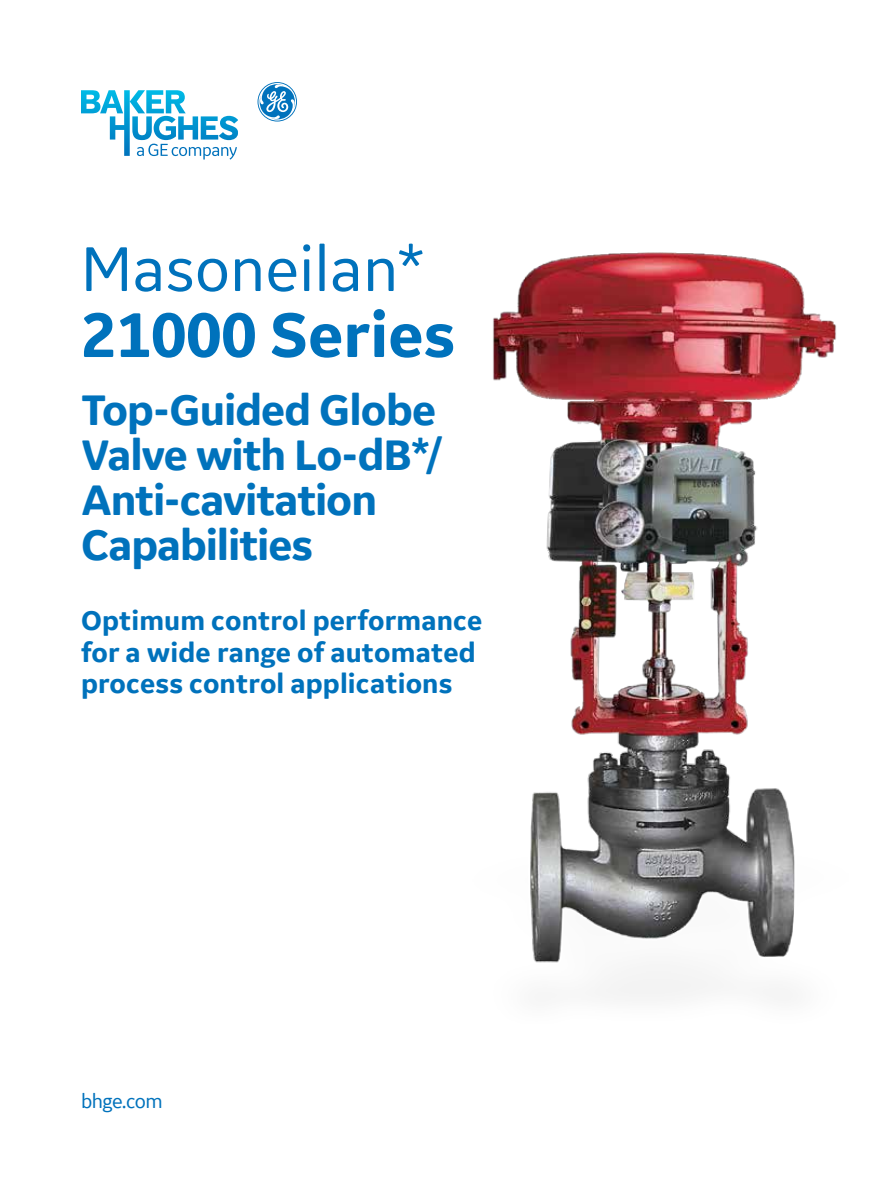
<style>
.page{position:relative;width:891px;height:1188px;background:#fff}
.page>*{position:absolute;margin:0;border:0;box-sizing:border-box;transform-origin:0 0}
.t1{font:66px "GE Inspira Sans";color:#0072bc}
.t2{font:700 66px "GE Inspira Sans";color:#0072bc}
.t3{font:700 45px/45px "GE Inspira Sans";letter-spacing:-.025em;color:#0072bc}
.t4{font:700 28.5px/31.5px "GE Inspira Sans";letter-spacing:.005em;color:#0072bc}
.t5{font:21px "GE Inspira Sans";letter-spacing:-.025em;color:#0072bc}
</style>
<div class="page">
<img style="left:493px;top:252px;width:343px;height:745px">
<svg style="left:81px;top:82px;width:216px;height:78px"></svg>
<h1 class="t1" style="left:81px;top:228px;width:345px">Masoneilan*</h1>
<h1 class="t2" style="left:81px;top:294px;width:376px">21000 Series</h1>
<h2 class="t3" style="left:81px;top:386px;width:363px">Top-Guided Globe<br>Valve with Lo-dB*/<br>Anti-cavitation<br>Capabilities</h2>
<p class="t4" style="left:81px;top:604px;width:403px">Optimum control performance for a wide range of automated process control applications</p>
<p class="t5" style="left:81px;top:1088px;width:83px">bhge.com</p>
</div>
